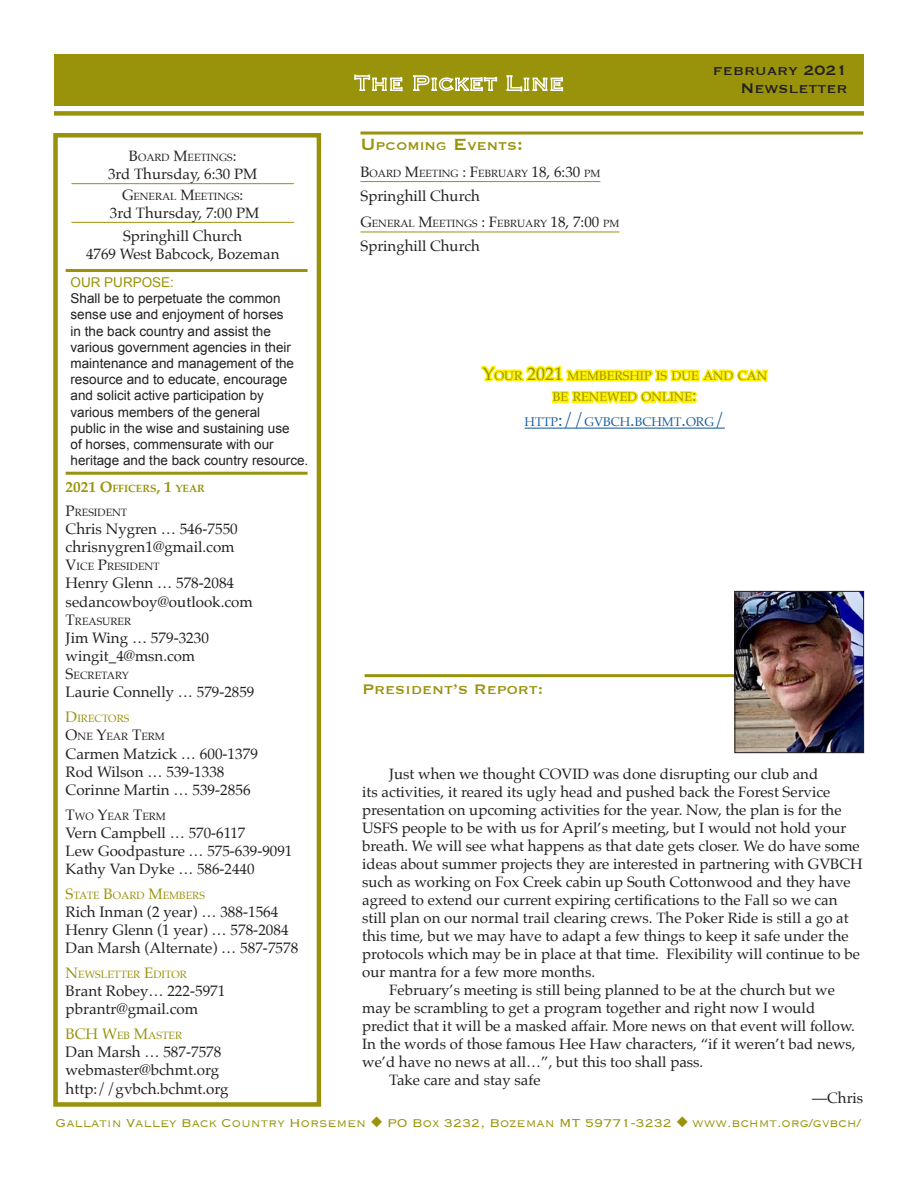
<style>
.page{position:relative;width:918px;height:1188px;background:#fff}
.page>*{position:absolute;margin:0;border:0;box-sizing:border-box;transform-origin:0 0}
.t1{font:18px "Copperplate";color:#231f20}
.t2{font:18px "Copperplate";color:#98930a}
.gvbch_minutes{font:15.15px "Palatino";color:#231f20}
.pres_note{font:15px/18px "Palatino";color:#231f20}
.t3{font:300 15px "Copperplate";letter-spacing:-.005em;color:#98930a}
.calendar_event_PLACE{font:15px "Palatino";color:#231f20}
.t4{font:14.7px "Copperplate";color:#98930a}
.t5{font:13.5px/16.2px "Arial";color:#231f20}
.t6{font:13.5px "Arial";color:#98930a}
.calendar_event{font:12.6px/21.6px "Palatino";color:#98930a;text-align:center}
.calendar_event-2{font:12.6px "Palatino";color:#175d9e}
.gvbch_minutes-2{font:10.65px "Palatino";color:#231f20}
.t7{font:10.65px "Palatino";color:#98930a}
.t8{font:700 10.65px "Palatino";color:#98930a}
.calendar_event-3{font:10.5px "Palatino";color:#231f20}
.s1{font-size:15px}
.s2{font-size:15.15px}
.s3{font-size:21px}
.s4{font-size:18px}
</style>
<div class="page">
<div style="left:53px;top:133px;width:268px;height:974px;border:4px solid #98930a"></div>
<hr style="left:66px;top:472px;width:242px;height:3px;background:#98930a">
<hr style="left:66px;top:269px;width:242px;height:3px;background:#98930a">
<hr style="left:71px;top:183px;width:223px;height:1px;background:#98930a">
<hr style="left:71px;top:222px;width:223px;height:1px;background:#98930a">
<div style="left:54px;top:54px;width:810px;height:52px;background:#98930a"></div>
<div style="left:54px;top:111px;width:810px;height:5px;background:#98930a"></div>
<svg style="left:354px;top:74px;width:49px;height:18px"></svg>
<svg style="left:413px;top:75px;width:85px;height:17px"></svg>
<svg style="left:506px;top:75px;width:58px;height:17px"></svg>
<hr style="left:360px;top:132px;width:503px;height:3px;background:#98930a">
<hr style="left:360px;top:181px;width:240px;height:1px;background:#98930a">
<hr style="left:360px;top:232px;width:259px;height:1px;background:#98930a">
<hr style="left:365px;top:674px;width:379px;height:3px;background:#98930a">
<img style="left:737px;top:593px;width:125px;height:158px">
<div style="left:735px;top:591px;width:129px;height:162px;border:1px solid #231f20"></div>
<hr style="left:525px;top:428px;width:200px;height:1px;background:#175d9e">
<svg style="left:481px;top:365px;width:288px;height:40px"></svg>
<p class="calendar_event-3" style="left:129px;top:149px;width:109px"><span class="s1">B</span>OARD <span class="s1">M</span>EETINGS<span class="s1">:</span></p>
<p class="pres_note" style="left:108px;top:165px;width:151px">3rd Thursday, 6:30 PM</p>
<p class="calendar_event-3" style="left:122px;top:187px;width:123px"><span class="s1">G</span>ENERAL <span class="s1">M</span>EETINGS<span class="s1">:</span></p>
<p class="pres_note" style="left:110px;top:203px;width:151px">3rd Thursday, 7:00 PM</p>
<p class="pres_note" style="left:123px;top:227px;width:121px">Springhill Church</p>
<p class="pres_note" style="left:86px;top:245px;width:195px">4769 West Babcock, Bozeman</p>
<p class="t6" style="left:70px;top:273px;width:105px">OUR PURPOSE:</p>
<p class="t5" style="left:70px;top:291px;width:239px">Shall be to perpetuate the common sense use and enjoyment of horses<br>in the back country and assist the various government agencies in their maintenance and management of the resource and to educate, encourage and solicit active participation by various members of the general<br>public in the wise and sustaining use<br>of horses, commensurate with our heritage and the back country resource.</p>
<p class="t8" style="left:66px;top:479px;width:141px"><span class="s2">2021 O</span>FFICERS<span class="s2">, 1</span> YEAR</p>
<p class="gvbch_minutes-2" style="left:66px;top:503px;width:63px"><span class="s2">P</span>RESIDENT</p>
<p class="gvbch_minutes" style="left:66px;top:516px;width:174px">Chris Nygren … 546-7550</p>
<p class="gvbch_minutes" style="left:66px;top:534px;width:171px">chrisnygren1@gmail.com</p>
<p class="gvbch_minutes-2" style="left:66px;top:558px;width:96px"><span class="s2">V</span>ICE <span class="s2">P</span>RESIDENT</p>
<p class="gvbch_minutes" style="left:66px;top:571px;width:170px">Henry Glenn … 578-2084</p>
<p class="gvbch_minutes" style="left:66px;top:589px;width:189px">sedancowboy@outlook.com</p>
<p class="gvbch_minutes-2" style="left:66px;top:612px;width:67px"><span class="s2">T</span>REASURER</p>
<p class="gvbch_minutes" style="left:66px;top:625px;width:145px">Jim Wing … 579-3230</p>
<p class="pres_note" style="left:66px;top:647px;width:131px">wingit_4@msn.com</p>
<p class="gvbch_minutes-2" style="left:66px;top:667px;width:65px"><span class="s2">S</span>ECRETARY</p>
<p class="gvbch_minutes" style="left:66px;top:680px;width:190px">Laurie Connelly … <span class="s1">579-2859</span></p>
<p class="t7" style="left:66px;top:710px;width:65px"><span class="s2">D</span>IRECTORS</p>
<p class="gvbch_minutes-2" style="left:66px;top:728px;width:101px"><span class="s2">O</span>NE <span class="s2">Y</span>EAR <span class="s2">T</span>ERM</p>
<p class="gvbch_minutes" style="left:66px;top:741px;width:194px">Carmen Matzick … 600-1379</p>
<p class="gvbch_minutes" style="left:66px;top:759px;width:160px">Rod Wilson … 539-1338</p>
<p class="gvbch_minutes" style="left:66px;top:777px;width:186px">Corinne Martin … 539-2856</p>
<p class="gvbch_minutes-2" style="left:66px;top:807px;width:102px"><span class="s2">T</span>WO <span class="s2">Y</span>EAR <span class="s2">T</span>ERM</p>
<p class="gvbch_minutes" style="left:66px;top:820px;width:181px">Vern Campbell … <span class="s1">570-6117</span></p>
<p class="pres_note" style="left:66px;top:842px;width:228px">Lew Goodpasture … 575-639-9091</p>
<p class="pres_note" style="left:66px;top:860px;width:191px">Kathy Van Dyke … 586-2440</p>
<p class="t7" style="left:66px;top:886px;width:141px"><span class="s2">S</span>TATE <span class="s2">B</span>OARD <span class="s2">M</span>EMBERS</p>
<p class="gvbch_minutes" style="left:66px;top:899px;width:214px">Rich Inman (2 year) … 388-1564</p>
<p class="gvbch_minutes" style="left:66px;top:917px;width:225px">Henry Glenn (1 year) … 578-2084</p>
<p class="gvbch_minutes" style="left:66px;top:935px;width:234px">Dan Marsh (Alternate) … 587-7578</p>
<p class="t7" style="left:66px;top:965px;width:123px"><span class="s2">N</span>EWSLETTER <span class="s2">E</span>DITOR</p>
<p class="gvbch_minutes" style="left:66px;top:978px;width:161px">Brant Robey… 222-5971</p>
<p class="gvbch_minutes" style="left:66px;top:997px;width:134px">pbrantr@gmail.com</p>
<p class="t7" style="left:66px;top:1027px;width:118px"><span class="s2">BCH W</span>EB <span class="s2">M</span>ASTER</p>
<p class="gvbch_minutes" style="left:66px;top:1039px;width:157px">Dan Marsh … 587-7578</p>
<p class="gvbch_minutes" style="left:66px;top:1058px;width:155px">webmaster@bchmt.org</p>
<p class="gvbch_minutes" style="left:66px;top:1076px;width:165px">http://gvbch.bchmt.org</p>
<p class="t4" style="left:360px;top:137px;width:164px"><span class="s3">U</span>pcoming <span class="s3">E</span>vents<span class="s3">:</span></p>
<p class="calendar_event-3" style="left:360px;top:165px;width:241px"><span class="s1">B</span>OARD <span class="s1">M</span>EETING <span class="s1">: F</span>EBRUARY <span class="s1">18, 6:30</span> PM</p>
<p class="calendar_event_PLACE" style="left:360px;top:183px;width:121px">Springhill Church</p>
<p class="calendar_event-3" style="left:360px;top:215px;width:260px"><span class="s1">G</span>ENERAL <span class="s1">M</span>EETINGS <span class="s1">: F</span>EBRUARY <span class="s1">18, 7:00</span> PM</p>
<p class="calendar_event_PLACE" style="left:360px;top:234px;width:121px">Springhill Church</p>
<p class="t1" style="left:713px;top:59px;width:136px">february 2021</p>
<p class="t1" style="left:740px;top:77px;width:109px">Newsletter</p>
<p class="calendar_event" style="left:482px;top:365px;width:286px"><span class="s4">Y</span>OUR <span class="s4">2021</span> MEMBERSHIP IS DUE AND CAN<br>BE RENEWED ONLINE<span class="s4">:</span></p>
<p class="calendar_event-2" style="left:525px;top:412px;width:202px">HTTP<span class="s4">://</span>GVBCH<span class="s4">.</span>BCHMT<span class="s4">.</span>ORG<span class="s4">/</span></p>
<p class="t2" style="left:362px;top:677px;width:183px">President’s Report:</p>
<p class="pres_note" style="left:362px;top:765px;width:502px;text-indent:27px">Just when we thought COVID was done disrupting our club and<br>its activities, it reared its ugly head and pushed back the Forest Service presentation on upcoming activities for the year. Now, the plan is for the USFS people to be with us for April’s meeting, but I would not hold your breath. We will see what happens as that date gets closer. We do have some ideas about summer projects they are interested in partnering with GVBCH such as working on Fox Creek cabin up South Cottonwood and they have agreed to extend our current expiring certifications to the Fall so we can still plan on our normal trail clearing crews. The Poker Ride is still a go at this time, but we may have to adapt a few things to keep it safe under the protocols which may be in place at that time. Flexibility will continue to be our mantra for a few more months.</p>
<p class="pres_note" style="left:362px;top:981px;width:495px;text-indent:27px">February’s meeting is still being planned to be at the church but we may be scrambling to get a program together and right now I would predict that it will be a masked affair. More news on that event will follow.<br>In the words of those famous Hee Haw characters, “if it weren’t bad news, we’d have no news at all…”, but this too shall pass.</p>
<p class="pres_note" style="left:389px;top:1071px;width:153px">Take care and stay safe</p>
<p class="pres_note" style="left:812px;top:1089px;width:53px">—Chris</p>
<p class="t3" style="left:56px;top:1113px;width:807px">Gallatin Valley Back Country Horsemen ◆ PO Box 3232, Bozeman MT 59771-3232 ◆ www.bchmt.org/gvbch/</p>
</div>
